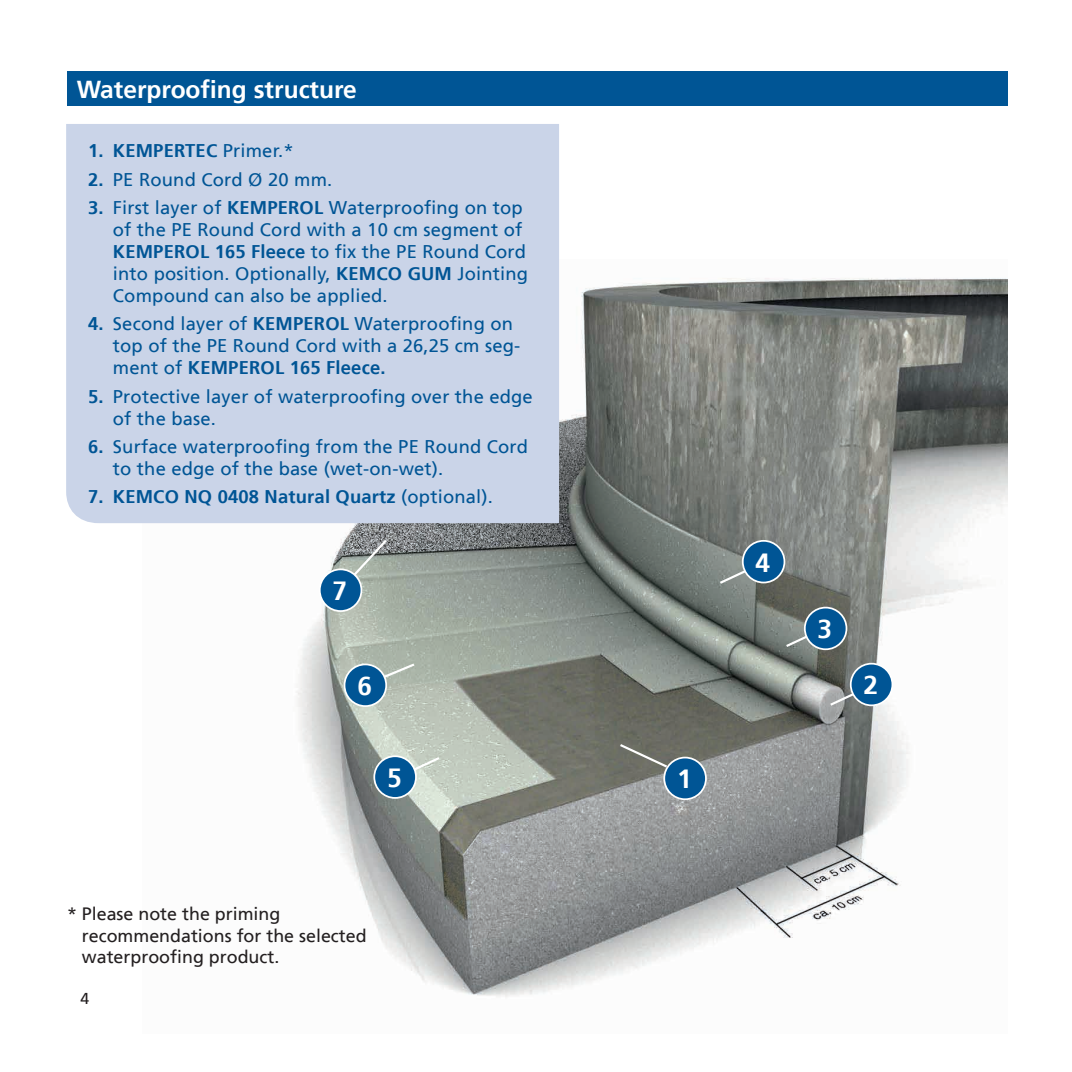
<style>
.page{position:relative;width:1072px;height:1072px;background:#fff}
.page>*{position:absolute;margin:0;border:0;box-sizing:border-box;transform-origin:0 0}
.t1{font:700 26.25px "Frutiger CE";color:#fff}
.t2{font:700 24.5px "Frutiger CE";color:#fff}
.t3{font:18.38px/22.1px "Frutiger CE";letter-spacing:.01em;color:#005595}
.t4{font:700 18.38px "Frutiger CE";letter-spacing:.01em;color:#005595}
.t5{font:17.85px/21.3px "Frutiger CE";color:#231f20}
.t6{font:15.75px "Frutiger CE";color:#231f20}
.s1{font-weight:400}
.s2{font-weight:700}
</style>
<div class="page">
<img style="left:143px;top:278px;width:864px;height:719px">
<div style="left:67px;top:71px;width:940px;height:35px;background:#005595"></div>
<svg style="left:783px;top:625px;width:35px;height:24px"></svg>
<svg style="left:827px;top:682px;width:48px;height:25px"></svg>
<svg style="left:717px;top:559px;width:50px;height:26px"></svg>
<svg style="left:400px;top:755px;width:42px;height:26px"></svg>
<svg style="left:362px;top:661px;width:55px;height:27px"></svg>
<svg style="left:617px;top:742px;width:52px;height:27px"></svg>
<svg style="left:338px;top:537px;width:51px;height:55px"></svg>
<div style="left:320px;top:569px;width:41px;height:42px;background:#005595;border-radius:50%"></div>
<div style="left:319px;top:568px;width:43px;height:44px;border:2px solid #fff;border-radius:50%"></div>
<div style="left:804px;top:607px;width:42px;height:42px;background:#005595;border-radius:50%"></div>
<div style="left:804px;top:606px;width:43px;height:44px;border:2px solid #fff;border-radius:50%"></div>
<div style="left:850px;top:663px;width:42px;height:42px;background:#005595;border-radius:50%"></div>
<div style="left:849px;top:662px;width:44px;height:44px;border:2px solid #fff;border-radius:50%"></div>
<div style="left:742px;top:541px;width:42px;height:41px;background:#005595;border-radius:50%"></div>
<div style="left:742px;top:540px;width:43px;height:43px;border:2px solid #fff;border-radius:50%"></div>
<div style="left:374px;top:756px;width:42px;height:42px;background:#005595;border-radius:50%"></div>
<div style="left:373px;top:755px;width:44px;height:43px;border:2px solid #fff;border-radius:50%"></div>
<div style="left:344px;top:664px;width:42px;height:42px;background:#005595;border-radius:50%"></div>
<div style="left:343px;top:663px;width:44px;height:44px;border:2px solid #fff;border-radius:50%"></div>
<div style="left:664px;top:757px;width:42px;height:42px;background:#005595;border-radius:50%"></div>
<div style="left:663px;top:756px;width:43px;height:44px;border:2px solid #fff;border-radius:50%"></div>
<div style="left:66px;top:124px;width:493px;height:399px;background:#cad4e8"></div>
<h2 class="t2" style="left:77px;top:75px;width:281px">Waterproofing structure</h2>
<p class="t4" style="left:88px;top:140px;width:207px">1. KEMPERTEC <span class="s1">Primer.*</span></p>
<p class="t3" style="left:88px;top:168px;width:246px"><span class="s2">2.</span> PE Round Cord Ø 20 mm.</p>
<p class="t3" style="left:113px;top:196px;width:417px;text-indent:-25px"><span class="s2">3.</span> First layer of <span class="s2">KEMPEROL</span> Waterproofing on top of the PE Round Cord with a 10 cm segment of <span class="s2">KEMPEROL 165 Fleece</span> to fix the PE Round Cord into position. Optionally, <span class="s2">KEMCO GUM</span> Jointing Compound can also be applied.</p>
<p class="t3" style="left:113px;top:313px;width:409px;text-indent:-25px"><span class="s2">4.</span> Second layer of <span class="s2">KEMPEROL</span> Waterproofing on top of the PE Round Cord with a 26,25 cm seg&shy;ment of <span class="s2">KEMPEROL 165 Fleece.</span></p>
<p class="t3" style="left:113px;top:385px;width:421px;text-indent:-25px"><span class="s2">5.</span> Protective layer of waterproofing over the edge of the base.</p>
<p class="t3" style="left:113px;top:435px;width:417px;text-indent:-25px"><span class="s2">6.</span> Surface waterproofing from the PE Round Cord to the edge of the base (wet-on-wet).</p>
<p class="t4" style="left:88px;top:486px;width:406px">7. KEMCO NQ 0408 Natural Quartz <span class="s1">(optional).</span></p>
<h1 class="t1" style="left:332px;top:575px;width:16px">7</h1>
<h1 class="t1" style="left:357px;top:670px;width:16px">6</h1>
<h1 class="t1" style="left:387px;top:762px;width:16px">5</h1>
<p class="t5" style="left:82px;top:903px;width:286px;text-indent:-15px">* Please note the priming recommendations for the selected waterproofing product.</p>
<p class="t6" style="left:81px;top:989px;width:10px">4</p>
<h1 class="t1" style="left:677px;top:763px;width:16px">1</h1>
<h1 class="t1" style="left:755px;top:547px;width:16px">4</h1>
<h1 class="t1" style="left:817px;top:613px;width:16px">3</h1>
<h1 class="t1" style="left:863px;top:670px;width:16px">2</h1>
</div>
